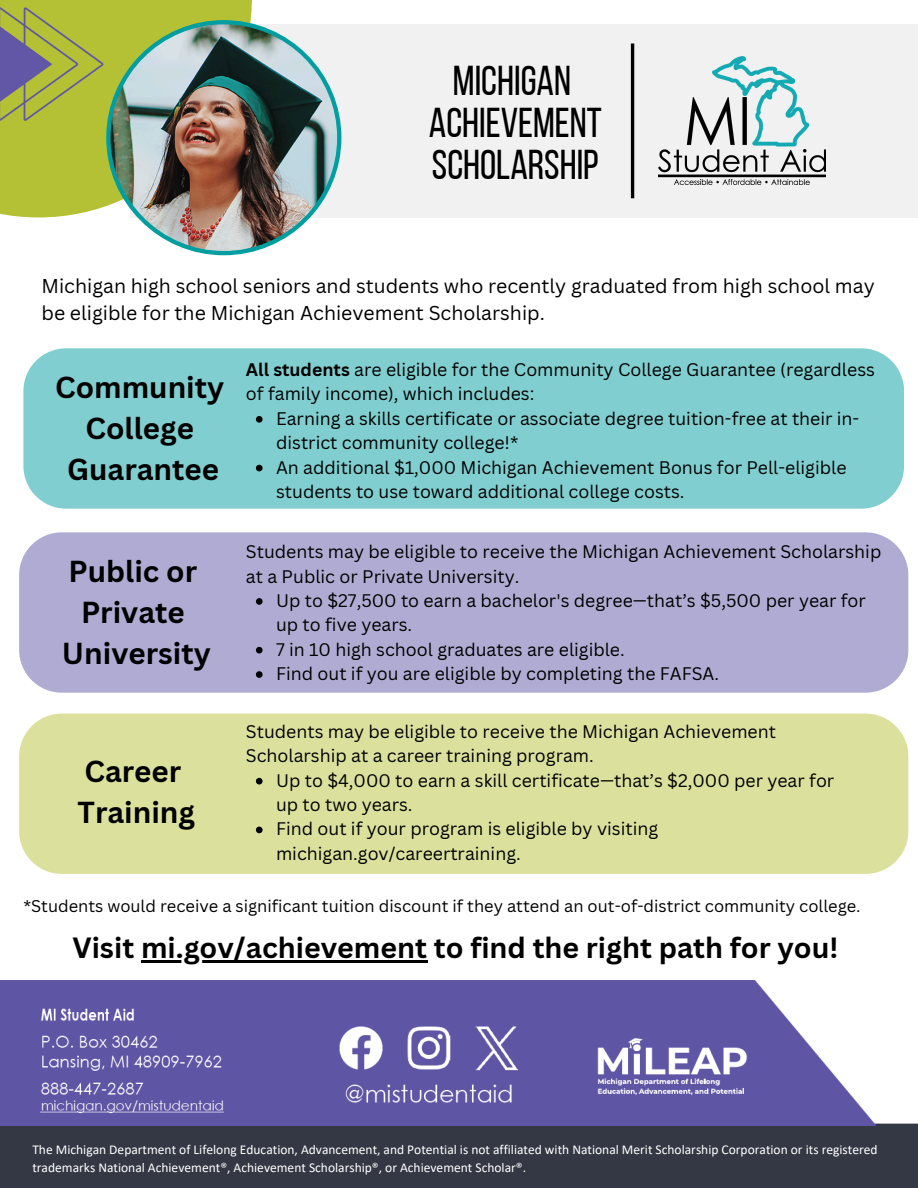
<style>
.page{position:relative;width:918px;height:1188px;background:#fff}
.page>*{position:absolute;margin:0;border:0;box-sizing:border-box;transform-origin:0 0}
.t1{font:41.55px/41.5px "Bebas Neue";color:#000;text-align:center}
.t2{font:700 29.55px/41px "Canva Sans";color:#000;text-align:center}
.t3{font:700 28.5px "Canva Sans";color:#000}
.t4{font:19.5px/27px "Canva Sans";color:#000}
.t5{font:17.7px/24.3px "Canva Sans";color:#000}
.t6{font:16.5px "Canva Sans";color:#000}
.t7{font:13.5px/18px "Calibri";color:#fff}
.s1{font-weight:700}
</style>
<div class="page">
<div style="left:130px;top:24px;width:788px;height:193px;background:#f1f1f1"></div>
<div style="left:0;top:0;width:252px;height:217px;background:#b5c134"></div>
<svg style="left:0;top:7px;width:103px;height:114px"></svg>
<img style="left:106px;top:20px;width:235px;height:235px">
<img style="left:658px;top:56px;width:168px;height:128px">
<hr style="left:631px;top:43px;width:3px;height:155px;background:#000">
<hr style="left:141px;top:960px;width:286px;height:3px;background:#000">
<div style="left:23px;top:348px;width:881px;height:161px;background:#80cecf;border-radius:43px"></div>
<div style="left:19px;top:532px;width:889px;height:161px;background:#b0abd2;border-radius:43px"></div>
<div style="left:19px;top:714px;width:889px;height:160px;background:#dbe19d;border-radius:43px"></div>
<svg style="left:256px;top:416px;width:7px;height:7px"></svg>
<svg style="left:256px;top:465px;width:7px;height:6px"></svg>
<svg style="left:256px;top:598px;width:7px;height:7px"></svg>
<svg style="left:256px;top:647px;width:7px;height:7px"></svg>
<svg style="left:256px;top:671px;width:7px;height:7px"></svg>
<svg style="left:256px;top:778px;width:7px;height:7px"></svg>
<svg style="left:256px;top:827px;width:7px;height:6px"></svg>
<img style="left:1px;top:980px;width:917px;height:147px">
<div style="left:0;top:1127px;width:918px;height:61px;background:#333844"></div>
<p class="t1" style="left:429px;top:64px;width:175px">MICHIGAN<br>ACHIEVEMENT<br>SCHOLARSHIP</p>
<h3 class="t4" style="left:41px;top:272px;width:835px">Michigan high school seniors and students who recently graduated from high school may be eligible for the Michigan Achievement Scholarship.</h3>
<p class="t2" style="left:55px;top:366px;width:171px">Community<br>College<br>Guarantee</p>
<h2 class="t2" style="left:62px;top:550px;width:150px">Public or<br>Private<br>University</h2>
<p class="t5" style="left:246px;top:357px;width:631px"><span class="s1">All students</span> are eligible for the Community College Guarantee (regardless of family income), which includes:</p>
<p class="t5" style="left:276px;top:406px;width:585px">Earning a skills certificate or associate degree tuition-free at their in&shy;district community college!*</p>
<p class="t5" style="left:276px;top:455px;width:572px">An additional $1,000 Michigan Achievement Bonus for Pell-eligible students to use toward additional college costs.</p>
<h2 class="t5" style="left:246px;top:539px;width:637px">Students may be eligible to receive the Michigan Achievement Scholarship at a Public or Private University.</h2>
<h3 class="t5" style="left:276px;top:588px;width:591px">Up to $27,500 to earn a bachelor's degree—that’s $5,500 per year for up to five years.</h3>
<p class="t5" style="left:276px;top:637px;width:350px">7 in 10 high school graduates are eligible.</p>
<p class="t5" style="left:276px;top:661px;width:445px">Find out if you are eligible by completing the FAFSA.</p>
<h4 class="t5" style="left:246px;top:719px;width:532px">Students may be eligible to receive the Michigan Achievement<br>Scholarship at a career training program.</h4>
<h2 class="t5" style="left:276px;top:768px;width:560px">Up to $4,000 to earn a skill certificate—that’s $2,000 per year for up to two years.</h2>
<p class="t5" style="left:276px;top:816px;width:384px">Find out if your program is eligible by visiting michigan.gov/careertraining.</p>
<p class="t6" style="left:23px;top:895px;width:839px">*Students would receive a significant tuition discount if they attend an out-of-district community college.</p>
<h2 class="t3" style="left:72px;top:928px;width:767px">Visit mi.gov/achievement to find the right path for you!</h2>
<h3 class="t2" style="left:78px;top:750px;width:119px;text-align:left">Career<br>Training</h3>
<p class="t7" style="left:32px;top:1140px;width:847px">The Michigan Department of Lifelong Education, Advancement, and Potential is not affiliated with National Merit Scholarship Corporation or its registered trademarks National Achievement®, Achievement Scholarship®, or Achievement Scholar®.</p>
</div>
